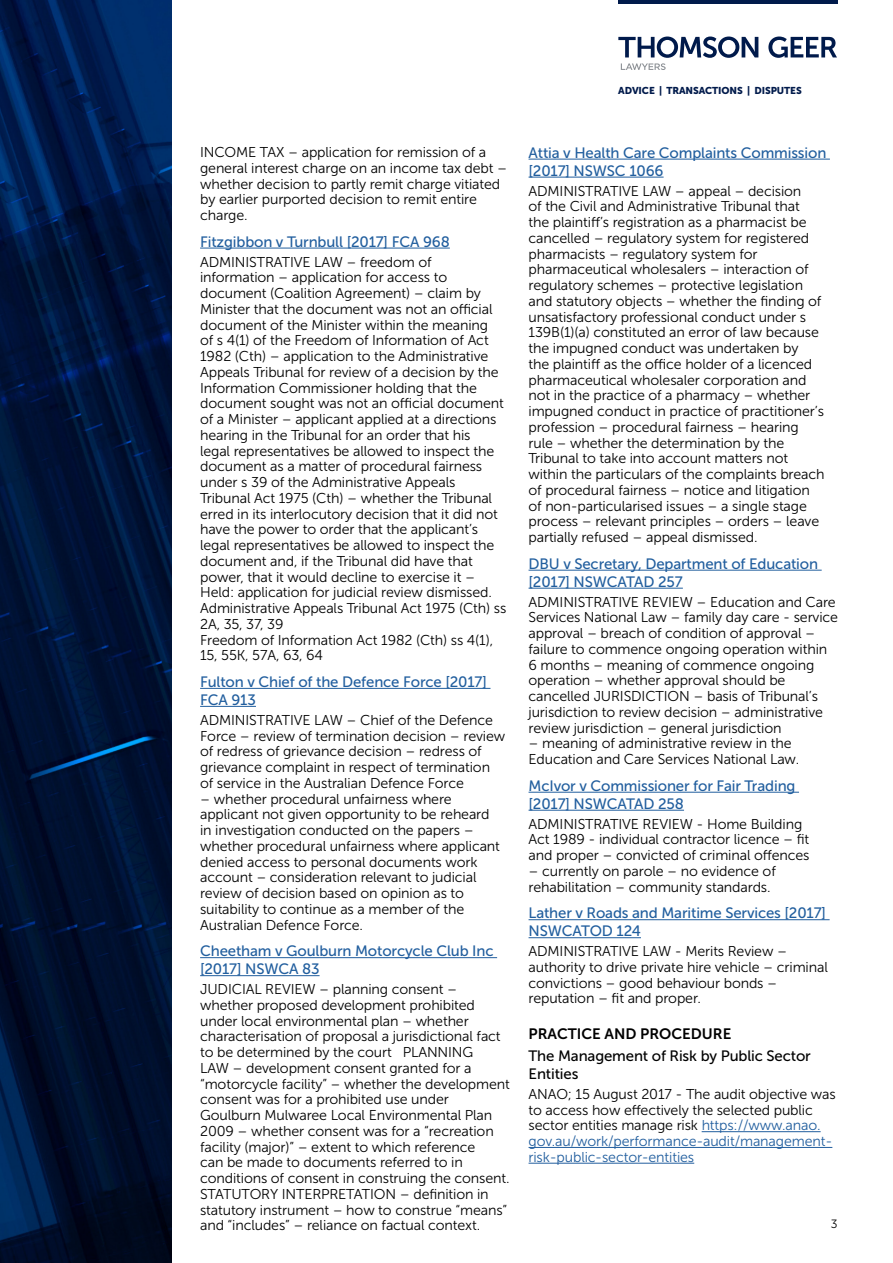
<style>
.page{position:relative;width:893px;height:1263px;background:#fff}
.page>*{position:absolute;margin:0;border:0;box-sizing:border-box;transform-origin:0 0}
.t1{font:15px/18px "Museo Sans 500";letter-spacing:-.01em;color:#215e9e}
.t2{font:15px/18px "Museo Sans 500";letter-spacing:-.01em;color:#000}
.t3{font:15px "Museo Sans 700";color:#000}
.t4{font:14.25px/15.8px "Museo Sans 300";letter-spacing:-.01em;color:#000}
.t5{font:12px "Museo Sans 300";color:#000}
.t6{font:9.9px "Museo Sans 900";letter-spacing:-.01em;color:#001a4b}
.s1{color:#215e9e}
</style>
<div class="page">
<img style="left:0;top:0;width:172px;height:1263px">
<svg style="left:618px;top:37px;width:219px;height:33px"></svg>
<hr style="left:618px;top:0;width:219px;height:4px;background:#001a4b">
<hr style="left:200px;top:248px;width:250px;height:1px;background:#215e9e">
<hr style="left:200px;top:688px;width:290px;height:1px;background:#215e9e">
<hr style="left:200px;top:706px;width:56px;height:1px;background:#215e9e">
<hr style="left:200px;top:957px;width:297px;height:1px;background:#215e9e">
<hr style="left:200px;top:975px;width:120px;height:1px;background:#215e9e">
<hr style="left:529px;top:159px;width:301px;height:1px;background:#215e9e">
<hr style="left:529px;top:177px;width:135px;height:1px;background:#215e9e">
<hr style="left:529px;top:570px;width:293px;height:1px;background:#215e9e">
<hr style="left:529px;top:588px;width:154px;height:1px;background:#215e9e">
<hr style="left:529px;top:792px;width:270px;height:1px;background:#215e9e">
<hr style="left:529px;top:810px;width:155px;height:1px;background:#215e9e">
<hr style="left:529px;top:919px;width:301px;height:1px;background:#215e9e">
<hr style="left:529px;top:937px;width:112px;height:1px;background:#215e9e">
<hr style="left:702px;top:1131px;width:119px;height:1px;background:#215e9e">
<hr style="left:529px;top:1147px;width:303px;height:1px;background:#215e9e">
<hr style="left:529px;top:1163px;width:165px;height:1px;background:#215e9e">
<p class="t6" style="left:618px;top:85px;width:185px">ADVICE | TRANSACTIONS | DISPUTES</p>
<p class="t4" style="left:200px;top:144px;width:309px">INCOME TAX – application for remission of a general interest charge on an income tax debt – whether decision to partly remit charge vitiated by earlier purported decision to remit entire charge.</p>
<p class="t1" style="left:200px;top:232px;width:251px">Fitzgibbon v Turnbull [2017] FCA 968</p>
<p class="t4" style="left:200px;top:254px;width:308px">ADMINISTRATIVE LAW – freedom of information – application for access to document (Coalition Agreement) – claim by Minister that the document was not an official document of the Minister within the meaning<br>of s 4(1) of the Freedom of Information of Act 1982 (Cth) – application to the Administrative Appeals Tribunal for review of a decision by the Information Commissioner holding that the document sought was not an official document of a Minister – applicant applied at a directions hearing in the Tribunal for an order that his<br>legal representatives be allowed to inspect the document as a matter of procedural fairness under s 39 of the Administrative Appeals Tribunal Act 1975 (Cth) – whether the Tribunal erred in its interlocutory decision that it did not have the power to order that the applicant’s legal representatives be allowed to inspect the document and, if the Tribunal did have that power, that it would decline to exercise it – Held: application for judicial review dismissed.<br>Administrative Appeals Tribunal Act 1975 (Cth) ss 2A, 35, 37, 39<br>Freedom of Information Act 1982 (Cth) ss 4(1), 15, 55K, 57A, 63, 64</p>
<p class="t1" style="left:200px;top:673px;width:288px">Fulton v Chief of the Defence Force [2017]<br>FCA 913</p>
<p class="t4" style="left:200px;top:712px;width:307px">ADMINISTRATIVE LAW – Chief of the Defence Force – review of termination decision – review of redress of grievance decision – redress of grievance complaint in respect of termination of service in the Australian Defence Force</p>
<p class="t4" style="left:200px;top:791px;width:301px">– whether procedural unfairness where applicant not given opportunity to be reheard in investigation conducted on the papers – whether procedural unfairness where applicant denied access to personal documents work account – consideration relevant to judicial review of decision based on opinion as to suitability to continue as a member of the Australian Defence Force.</p>
<p class="t1" style="left:200px;top:942px;width:295px">Cheetham v Goulburn Motorcycle Club Inc [2017] NSWCA 83</p>
<p class="t4" style="left:200px;top:981px;width:311px">JUDICIAL REVIEW – planning consent – whether proposed development prohibited under local environmental plan – whether characterisation of proposal a jurisdictional fact to be determined by the court PLANNING<br>LAW – development consent granted for a “motorcycle facility” – whether the development consent was for a prohibited use under Goulburn Mulwaree Local Environmental Plan 2009 – whether consent was for a “recreation facility (major)” – extent to which reference<br>can be made to documents referred to in conditions of consent in construing the consent.<br>STATUTORY INTERPRETATION – definition in statutory instrument – how to construe “means” and “includes” – reliance on factual context.</p>
<p class="t1" style="left:529px;top:143px;width:299px">Attia v Health Care Complaints Commission [2017] NSWSC 1066</p>
<p class="t4" style="left:529px;top:183px;width:298px">ADMINISTRATIVE LAW – appeal – decision<br>of the Civil and Administrative Tribunal that<br>the plaintiff’s registration as a pharmacist be cancelled – regulatory system for registered pharmacists – regulatory system for pharmaceutical wholesalers – interaction of regulatory schemes – protective legislation and statutory objects – whether the finding of unsatisfactory professional conduct under s 139B(1)(a) constituted an error of law because the impugned conduct was undertaken by<br>the plaintiff as the office holder of a licenced pharmaceutical wholesaler corporation and not in the practice of a pharmacy – whether impugned conduct in practice of practitioner’s profession – procedural fairness – hearing rule – whether the determination by the Tribunal to take into account matters not within the particulars of the complaints breach of procedural fairness – notice and litigation of non-particularised issues – a single stage process – relevant principles – orders – leave partially refused – appeal dismissed.</p>
<p class="t1" style="left:529px;top:554px;width:291px">DBU v Secretary, Department of Education [2017] NSWCATAD 257</p>
<p class="t4" style="left:529px;top:594px;width:311px">ADMINISTRATIVE REVIEW – Education and Care Services National Law – family day care - service approval – breach of condition of approval – failure to commence ongoing operation within 6 months – meaning of commence ongoing operation – whether approval should be cancelled JURISDICTION – basis of Tribunal’s jurisdiction to review decision – administrative review jurisdiction – general jurisdiction</p>
<p class="t4" style="left:529px;top:736px;width:272px">– meaning of administrative review in the<br>Education and Care Services National Law.</p>
<p class="t1" style="left:529px;top:776px;width:268px">McIvor v Commissioner for Fair Trading [2017] NSWCATAD 258</p>
<p class="t4" style="left:529px;top:816px;width:282px">ADMINISTRATIVE REVIEW - Home Building<br>Act 1989 - individual contractor licence – fit and proper – convicted of criminal offences</p>
<p class="t4" style="left:529px;top:863px;width:249px">– currently on parole – no evidence of rehabilitation – community standards.</p>
<p class="t1" style="left:529px;top:904px;width:299px">Lather v Roads and Maritime Services [2017]<br>NSWCATOD 124</p>
<p class="t4" style="left:529px;top:943px;width:301px">ADMINISTRATIVE LAW - Merits Review – authority to drive private hire vehicle – criminal convictions – good behaviour bonds – reputation – fit and proper.</p>
<p class="t3" style="left:529px;top:1025px;width:204px">PRACTICE AND PROCEDURE</p>
<p class="t2" style="left:529px;top:1046px;width:284px">The Management of Risk by Public Sector<br>Entities</p>
<p class="t4" style="left:529px;top:1086px;width:309px">ANAO; 15 August 2017 - The audit objective was to access how effectively the selected public sector entities manage risk <span class="s1">https://www.anao. gov.au/work/performance-audit/management&shy;risk-public-sector-entities</span></p>
<p class="t5" style="left:831px;top:1217px;width:8px">3</p>
</div>
